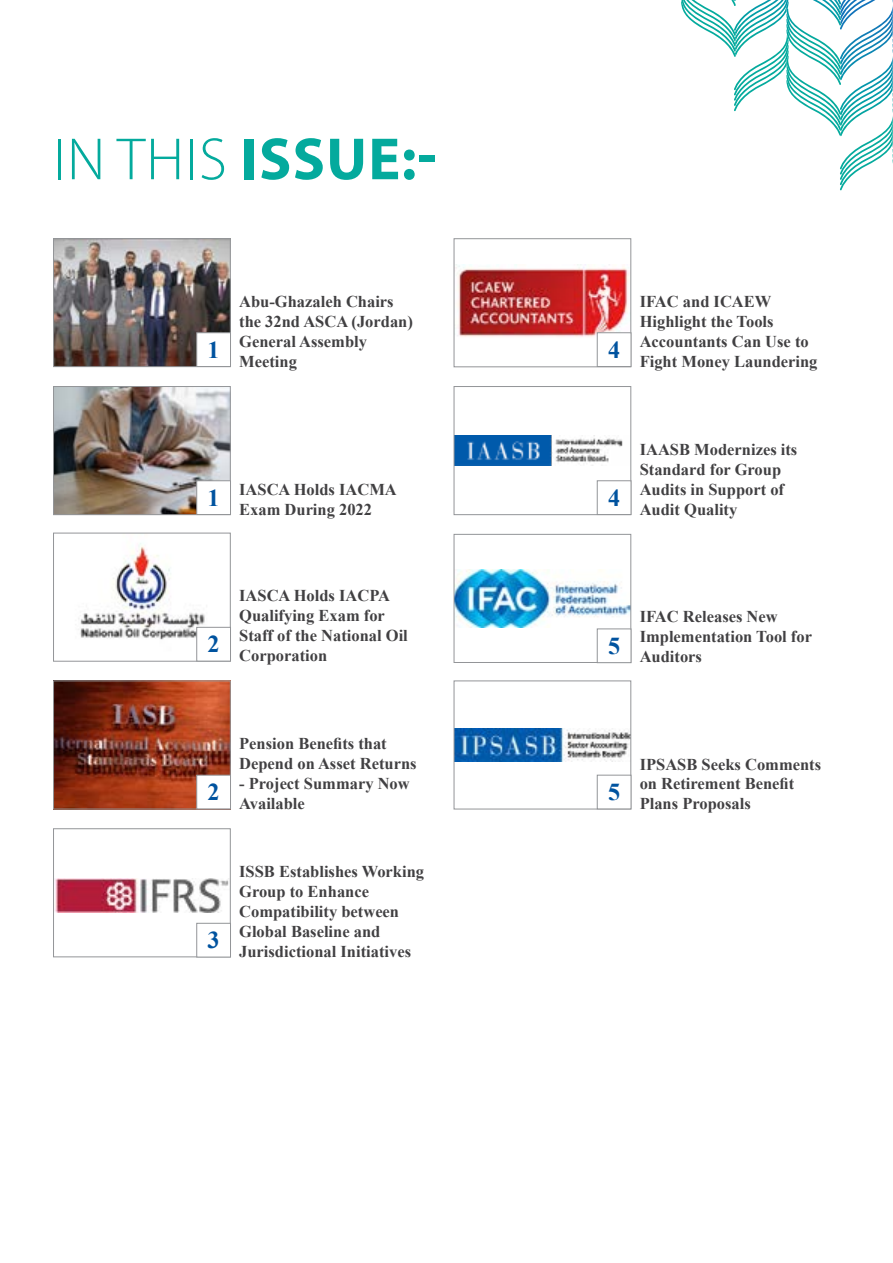
<style>
.page{position:relative;width:893px;height:1263px;background:#fff}
.page>*{position:absolute;margin:0;border:0;box-sizing:border-box;transform-origin:0 0}
.t1{font:700 60px "Myriad Pro";letter-spacing:.02em;color:#04aa9d}
.t2{font:700 24.15px "Times New Roman";color:#00539f}
.t3{font:700 16.5px/20px "Times New Roman";color:#414042}
.s1{font-weight:300}
</style>
<div class="page">
<img style="left:55px;top:240px;width:174px;height:125px">
<div style="left:53px;top:238px;width:178px;height:129px;border:1px solid #939598"></div>
<img style="left:456px;top:265px;width:173px;height:76px">
<div style="left:454px;top:238px;width:177px;height:129px;border:1px solid #939598"></div>
<img style="left:456px;top:436px;width:167px;height:29px">
<div style="left:454px;top:386px;width:177px;height:129px;border:1px solid #939598"></div>
<img style="left:456px;top:570px;width:173px;height:57px">
<div style="left:454px;top:534px;width:177px;height:129px;border:1px solid #939598"></div>
<img style="left:456px;top:729px;width:173px;height:32px">
<div style="left:454px;top:680px;width:177px;height:129px;border:1px solid #939598"></div>
<img style="left:55px;top:388px;width:174px;height:125px">
<div style="left:53px;top:386px;width:178px;height:129px;border:1px solid #939598"></div>
<img style="left:78px;top:543px;width:151px;height:114px">
<div style="left:53px;top:533px;width:178px;height:129px;border:1px solid #939598"></div>
<img style="left:55px;top:682px;width:174px;height:125px">
<div style="left:53px;top:680px;width:178px;height:129px;border:1px solid #939598"></div>
<img style="left:55px;top:878px;width:174px;height:34px">
<div style="left:53px;top:828px;width:178px;height:129px;border:1px solid #939598"></div>
<svg style="left:681px;top:0;width:212px;height:190px"></svg>
<div style="left:597px;top:333px;width:34px;height:34px;background:#fff;border:1px solid #939598"></div>
<div style="left:597px;top:481px;width:34px;height:34px;background:#fff;border:1px solid #939598"></div>
<div style="left:197px;top:775px;width:34px;height:34px;background:#fff;border:1px solid #939598"></div>
<div style="left:597px;top:775px;width:34px;height:34px;background:#fff;border:1px solid #939598"></div>
<div style="left:197px;top:923px;width:34px;height:34px;background:#fff;border:1px solid #939598"></div>
<div style="left:197px;top:333px;width:34px;height:34px;background:#fff;border:1px solid #939598"></div>
<div style="left:597px;top:629px;width:34px;height:34px;background:#fff;border:1px solid #939598"></div>
<div style="left:197px;top:481px;width:34px;height:34px;background:#fff;border:1px solid #939598"></div>
<div style="left:197px;top:627px;width:34px;height:34px;background:#fff;border:1px solid #939598"></div>
<h1 class="t1" style="left:53px;top:120px;width:385px"><span class="s1">IN THIS</span> ISSUE:-</h1>
<h2 class="t2" style="left:208px;top:333px;width:14px">1</h2>
<p class="t3" style="left:239px;top:291px;width:175px">Abu-Ghazaleh Chairs the 32nd ASCA (Jordan(<br>General Assembly<br>Meeting</p>
<p class="t3" style="left:640px;top:291px;width:171px">IFAC and ICAEW<br>Highlight the Tools<br>Accountants Can Use to</p>
<h2 class="t2" style="left:608px;top:333px;width:14px">4</h2>
<p class="t3" style="left:640px;top:351px;width:179px">Fight Money Laundering</p>
<h2 class="t2" style="left:208px;top:481px;width:14px">1</h2>
<p class="t3" style="left:239px;top:479px;width:159px">IASCA Holds IACMA<br>Exam During 2022</p>
<h2 class="t2" style="left:608px;top:481px;width:14px">4</h2>
<p class="t3" style="left:640px;top:439px;width:159px">IAASB Modernizes its<br>Standard for Group<br>Audits in Support of<br>Audit Quality</p>
<h2 class="t2" style="left:208px;top:628px;width:14px">2</h2>
<p class="t3" style="left:239px;top:585px;width:170px">IASCA Holds IACPA<br>Qualifying Exam for<br>Staff of the National Oil<br>Corporation</p>
<h2 class="t2" style="left:608px;top:629px;width:14px">5</h2>
<p class="t3" style="left:640px;top:606px;width:174px">IFAC Releases New<br>Implementation Tool for<br>Auditors</p>
<h2 class="t2" style="left:208px;top:775px;width:14px">2</h2>
<p class="t3" style="left:239px;top:733px;width:179px">Pension Benefits that<br>Depend on Asset Returns</p>
<p class="t3" style="left:239px;top:773px;width:172px">- Project Summary Now<br>Available</p>
<h2 class="t2" style="left:608px;top:775px;width:14px">5</h2>
<p class="t3" style="left:640px;top:754px;width:183px">IPSASB Seeks Comments on Retirement Benefit<br>Plans Proposals</p>
<h2 class="t2" style="left:208px;top:923px;width:14px">3</h2>
<p class="t3" style="left:239px;top:861px;width:186px">ISSB Establishes Working<br>Group to Enhance<br>Compatibility between<br>Global Baseline and<br>Jurisdictional Initiatives</p>
</div>
